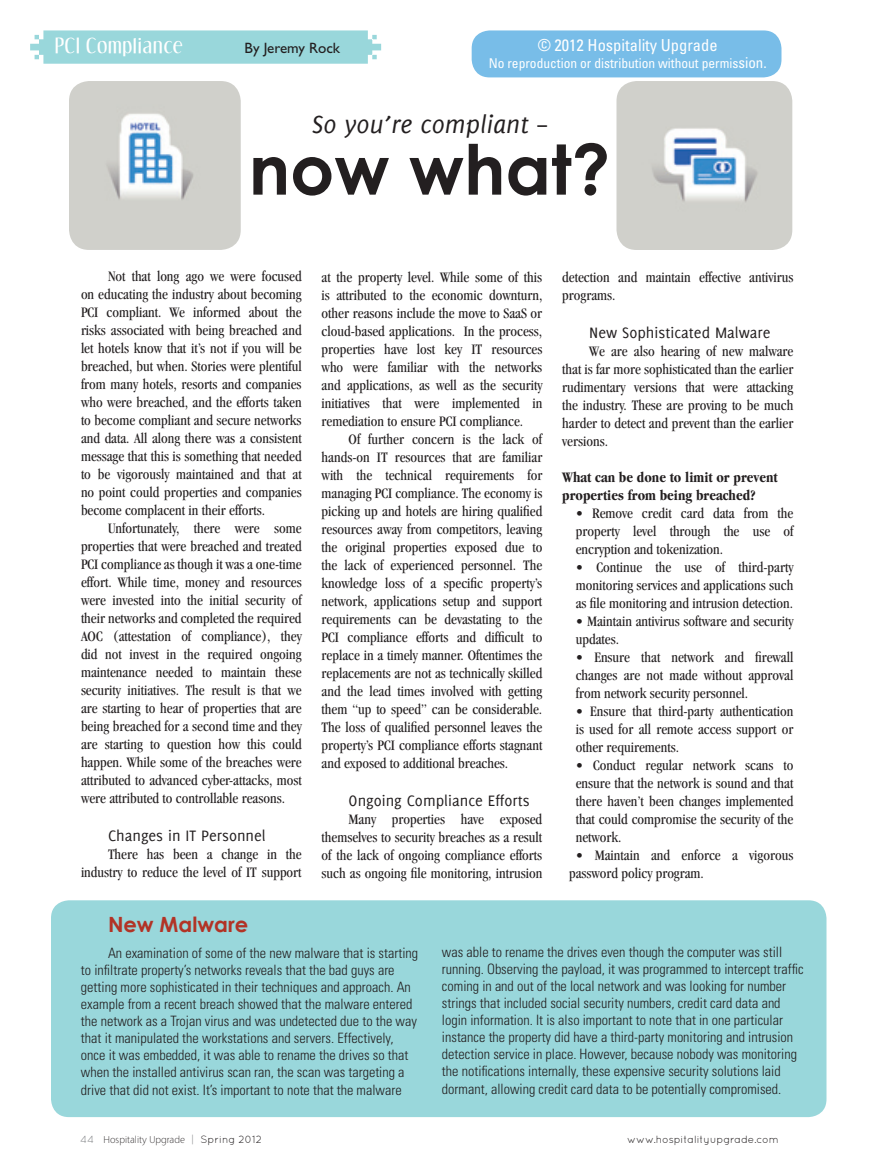
<style>
.page{position:relative;width:891px;height:1175px;background:#fff}
.page>*{position:absolute;margin:0;border:0;box-sizing:border-box;transform-origin:0 0}
.t1{font:700 69px "Century Gothic";color:#231f20}
.t2{font:italic 27px "Delicious";color:#231f20}
.t3{font:21px "Dream Orphans";letter-spacing:.03em;color:#fff}
.t4{font:700 21px "Century Gothic";color:#b23326}
.t5{font:16.5px "Delicious";color:#231f20}
.t6{font:condensed 16.5px "Univers";color:#fff}
.t7{font:condensed 15px/18px "Garamond";color:#231f20;text-align:justify}
.t8{font:700 condensed 15px/18px "Garamond";color:#231f20}
.t9{font:15px "Gill Sans";color:#231f20}
.t10{font:300 condensed 14.25px/17.1px "Univers";color:#231f20}
.t11{font:condensed 13.5px "Univers";color:#fff}
.t12{font:200 10.5px "Vegur";color:#231f20}
.t13{font:10.5px "Quicksand";color:#231f20}
.s1{font-size:15px}
.s2{font-family:"Quicksand";font-weight:400;color:#808285}
.s3{font-family:"Quicksand";font-weight:400}
</style>
<div class="page">
<div style="left:51px;top:900px;width:775px;height:217px;background:#99d7db;border-radius:18px"></div>
<svg style="left:30px;top:30px;width:351px;height:34px;background:#9fd9dd"></svg>
<img style="left:69px;top:81px;width:172px;height:169px">
<img style="left:616px;top:81px;width:176px;height:169px">
<div style="left:472px;top:30px;width:310px;height:47px;background:#78bde8;border-radius:18px"></div>
<h3 class="t3" style="left:56px;top:35px;width:129px">PCI Compliance</h3>
<p class="t9" style="left:245px;top:39px;width:97px">By Jeremy Rock</p>
<p class="t6" style="left:538px;top:35px;width:181px">© 2012 Hospitality Upgrade</p>
<p class="t11" style="left:489px;top:54px;width:280px">No reproduction or distribution without permis<span class="s1">sion.</span></p>
<h2 class="t2" style="left:312px;top:109px;width:237px">So you’re compliant –</h2>
<h1 class="t1" style="left:249px;top:117px;width:363px">now what?</h1>
<p class="t7" style="left:81px;top:267px;width:222px;text-indent:27px">Not that long ago we were focused on educating the industry about becoming PCI compliant. We informed about the risks associated with being breached and let hotels know that it’s not if you will be breached, but when. Stories were plentiful from many hotels, resorts and companies who were breached, and the efforts taken to become compliant and secure networks and data. All along there was a consistent message that this is something that needed to be vigorously maintained and that at no point could properties and companies become complacent in their efforts.</p>
<p class="t7" style="left:81px;top:519px;width:222px;text-indent:27px">Unfortunately, there were some properties that were breached and treated PCI compliance as though it was a one-time effort. While time, money and resources were invested into the initial security of their networks and completed the required AOC (attestation of compliance), they did not invest in the required ongoing maintenance needed to maintain these security initiatives. The result is that we are starting to hear of properties that are being breached for a second time and they are starting to question how this could happen. While some of the breaches were attributed to advanced cyber-attacks, most were attributed to controllable reasons.</p>
<p class="t5" style="left:108px;top:826px;width:159px">Changes in IT Personnel</p>
<p class="t7" style="left:81px;top:845px;width:222px;text-align:right">There has been a change in the industry to reduce the level of IT support</p>
<h3 class="t4" style="left:108px;top:908px;width:142px">New Malware</h3>
<p class="t7" style="left:322px;top:268px;width:222px">at the property level. While some of this is attributed to the economic downturn, other reasons include the move to SaaS or cloud-based applications. In the process, properties have lost key IT resources who were familiar with the networks and applications, as well as the security initiatives that were implemented in remediation to ensure PCI compliance.</p>
<p class="t7" style="left:322px;top:430px;width:222px;text-indent:27px">Of further concern is the lack of hands-on IT resources that are familiar with the technical requirements for managing PCI compliance. The economy is picking up and hotels are hiring qualified resources away from competitors, leaving the original properties exposed due to the lack of experienced personnel. The knowledge loss of a specific property’s network, applications setup and support requirements can be devastating to the PCI compliance efforts and difficult to replace in a timely manner. Oftentimes the replacements are not as technically skilled and the lead times involved with getting them “up to speed” can be considerable.<br>The loss of qualified personnel leaves the property’s PCI compliance efforts stagnant and exposed to additional breaches.</p>
<p class="t5" style="left:349px;top:791px;width:183px">Ongoing Compliance Efforts</p>
<p class="t7" style="left:322px;top:810px;width:222px;text-indent:27px">Many properties have exposed themselves to security breaches as a result of the lack of ongoing compliance efforts such as ongoing file monitoring, intrusion</p>
<p class="t7" style="left:562px;top:268px;width:233px">detection and maintain effective antivirus programs.</p>
<p class="t5" style="left:589px;top:323px;width:183px">New Sophisticated Malware</p>
<p class="t7" style="left:562px;top:342px;width:233px;text-indent:27px">We are also hearing of new malware that is far more sophisticated than the earlier rudimentary versions that were attacking the industry. These are proving to be much harder to detect and prevent than the earlier versions.</p>
<p class="t8" style="left:562px;top:468px;width:217px">What can be done to limit or prevent properties from being breached?</p>
<p class="t7" style="left:576px;top:504px;width:219px">• Remove credit card data from the property level through the use of encryption and tokenization.</p>
<p class="t7" style="left:576px;top:558px;width:219px">• Continue the use of third-party monitoring services and applications such as file monitoring and intrusion detection.</p>
<p class="t7" style="left:576px;top:612px;width:219px">• Maintain antivirus software and security updates.</p>
<p class="t7" style="left:576px;top:648px;width:219px">• Ensure that network and firewall changes are not made without approval from network security personnel.</p>
<p class="t7" style="left:576px;top:702px;width:219px">• Ensure that third-party authentication is used for all remote access support or other requirements.</p>
<p class="t7" style="left:576px;top:756px;width:219px">• Conduct regular network scans to ensure that the network is sound and that there haven’t been changes implemented that could compromise the security of the network.</p>
<p class="t7" style="left:569px;top:846px;width:226px;text-indent:7px">• Maintain and enforce a vigorous password policy program.</p>
<p class="t10" style="left:81px;top:944px;width:339px;text-indent:27px">An examination of some of the new malware that is starting to infiltrate property’s networks reveals that the bad guys are getting more sophisticated in their techniques and approach. An example from a recent breach showed that the malware entered the network as a Trojan virus and was undetected due to the way that it manipulated the workstations and servers. Effectively, once it was embedded, it was able to rename the drives so that when the installed antivirus scan ran, the scan was targeting a drive that did not exist. It’s important to note that the malware</p>
<p class="t10" style="left:442px;top:943px;width:363px">was able to rename the drives even though the computer was still running. Observing the payload, it was programmed to intercept traffic coming in and out of the local network and was looking for number strings that included social security numbers, credit card data and login information. It is also important to note that in one particular instance the property did have a third-party monitoring and intrusion detection service in place. However, because nobody was monitoring the notifications internally, these expensive security solutions laid dormant, allowing credit card data to be potentially compromised.</p>
<p class="t12" style="left:80px;top:1135px;width:183px"><span class="s2">44</span> Hospitality Upgrade <span class="s2">|</span> <span class="s3">Spring 2012</span></p>
<p class="t13" style="left:627px;top:1133px;width:153px">www.hospitalityupgrade.com</p>
</div>
